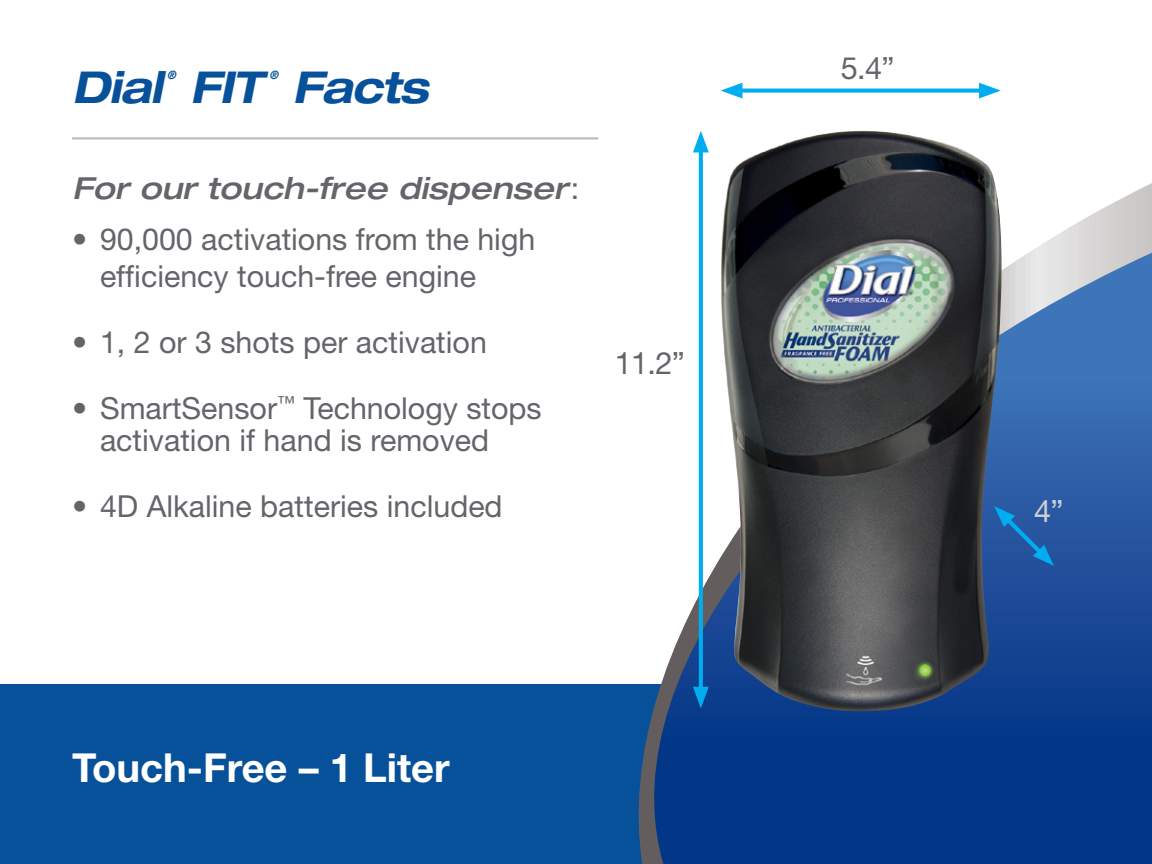
<style>
.page{position:relative;width:1152px;height:864px;background:#fff}
.page>*{position:absolute;margin:0;border:0;box-sizing:border-box;transform-origin:0 0}
.t1{font:italic 700 expanded 44px "Helvetica Neue LT Pro";letter-spacing:-.025em;color:#06519a;scale:.95 1}
.t2{font:700 40px "Helvetica Neue";color:#fff}
.t3{font:30.8px "Helvetica Neue";color:#63656a}
.t4{font:30.8px "Helvetica Neue";color:#d1d2d4}
.t5{font:30.4px/36.4px "Helvetica Neue";color:#63656a}
.t6{font:italic 500 expanded 30.4px "Helvetica Neue LT Pro";color:#63656a}
.t7{font:italic 700 expanded 11.6px "Helvetica Neue LT Pro";color:#06519a;scale:.95 1}
.s1{font-family:"Helvetica Neue";font-weight:400;font-style:normal;font-stretch:normal}
</style>
<div class="page">
<div style="left:0;top:684px;width:1152px;height:180px;background:#06519a"></div>
<svg style="left:638px;top:183px;width:514px;height:681px"></svg>
<img style="left:718px;top:131px;width:284px;height:581px">
<hr style="left:72px;top:137px;width:526px;height:3px;background:#bcbdc0">
<svg style="left:742px;top:89px;width:237px;height:4px"></svg>
<svg style="left:979px;top:83px;width:22px;height:16px"></svg>
<svg style="left:721px;top:83px;width:21px;height:16px"></svg>
<svg style="left:699px;top:152px;width:4px;height:535px;background:#04aeee"></svg>
<svg style="left:693px;top:131px;width:16px;height:21px"></svg>
<svg style="left:693px;top:687px;width:16px;height:21px"></svg>
<svg style="left:994px;top:506px;width:60px;height:60px;background:#2161aa"></svg>
<p class="t1" style="left:72px;top:59px;width:97px">Dial</p>
<p class="t7" style="left:167px;top:67px;width:11px">®</p>
<p class="t1" style="left:190px;top:59px;width:77px">FIT</p>
<p class="t7" style="left:270px;top:67px;width:11px">®</p>
<p class="t1" style="left:293px;top:59px;width:145px">Facts</p>
<p class="t6" style="left:72px;top:169px;width:509px">For our touch-free dispenser<span class="s1">:</span></p>
<p class="t5" style="left:100px;top:221px;width:437px;text-indent:-28px">• 90,000 activations from the high efficiency touch-free engine</p>
<p class="t5" style="left:72px;top:323px;width:416px">• 1, 2 or 3 shots per activation</p>
<p class="t5" style="left:100px;top:391px;width:443px;line-height:32.6px;text-indent:-28px">• SmartSensor<sup>™</sup> Technology stops activation if hand is removed</p>
<p class="t5" style="left:72px;top:488px;width:432px">• 4D Alkaline batteries included</p>
<p class="t3" style="left:615px;top:344px;width:71px">11.2”</p>
<p class="t2" style="left:72px;top:743px;width:379px">Touch-Free – 1 Liter</p>
<p class="t3" style="left:841px;top:50px;width:55px">5.4”</p>
<p class="t4" style="left:1034px;top:493px;width:31px">4”</p>
</div>
